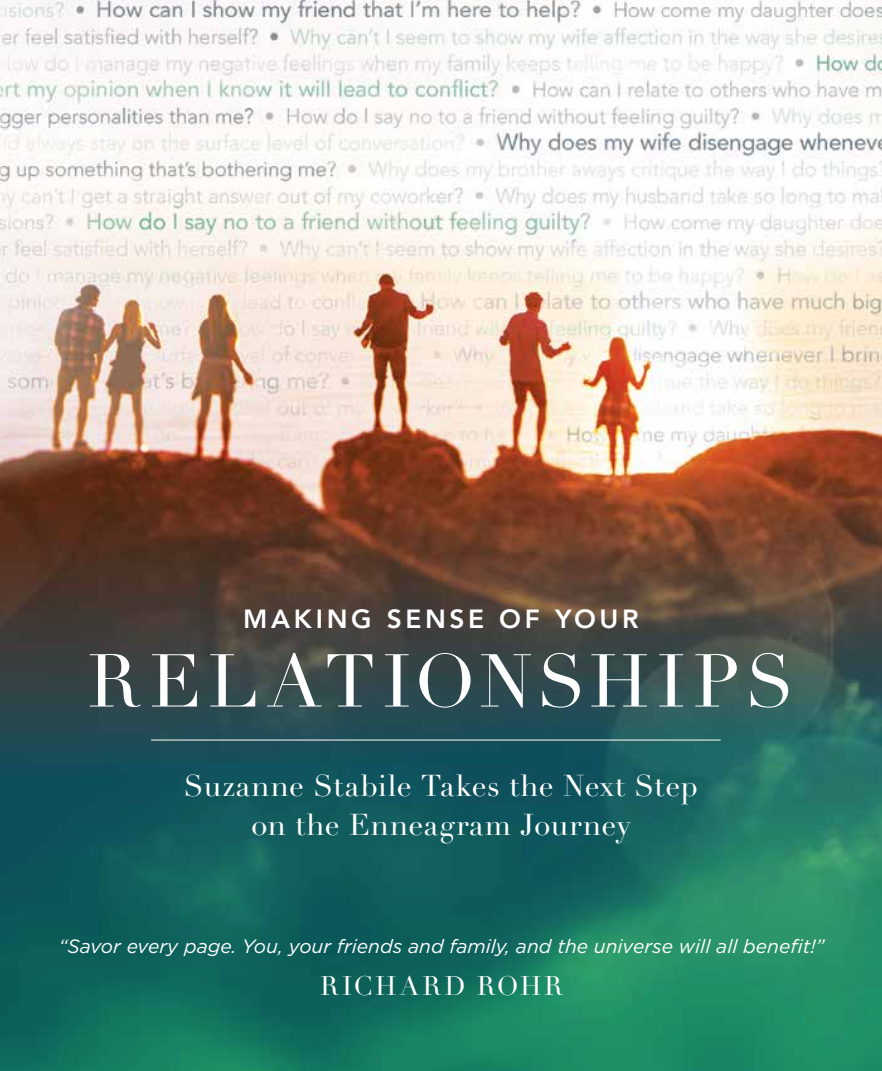
<style>
.page{position:relative;width:882px;height:1071px;background:#fff}
.page>*{position:absolute;margin:0;border:0;box-sizing:border-box;transform-origin:0 0}
.t1{font:73.5px "Didot LT Std";letter-spacing:.075em;color:#fff}
.t2{font:29.75px/38.5px "Didot LT Std";letter-spacing:.02em;color:#fff;text-align:center}
.t3{font:800 26.25px "Avenir";letter-spacing:.14em;color:#fff}
.t4{font:26.25px "Didot";letter-spacing:.105em;color:#fff}
.t5{font:italic 19.25px "Gotham";color:#fff}
</style>
<div class="page">
<img style="left:0;top:0;width:882px;height:720px">
<svg style="left:0;top:720px;width:882px;height:351px;background:#176c60"></svg>
<hr style="left:151px;top:740px;width:570px;height:1px;background:#fff">
<h3 class="t3" style="left:243px;top:598px;width:397px">MAKING SENSE OF YOUR</h3>
<h1 class="t1" style="left:88px;top:637px;width:708px">RELATIONSHIPS</h1>
<h2 class="t2" style="left:184px;top:768px;width:516px">Suzanne Stabile Takes the Next Step on the Enneagram Journey</h2>
<p class="t5" style="left:59px;top:934px;width:767px">“Savor every page. You, your friends and family, and the universe will all benefit!”</p>
<h3 class="t4" style="left:320px;top:970px;width:245px">RICHARD ROHR</h3>
</div>
